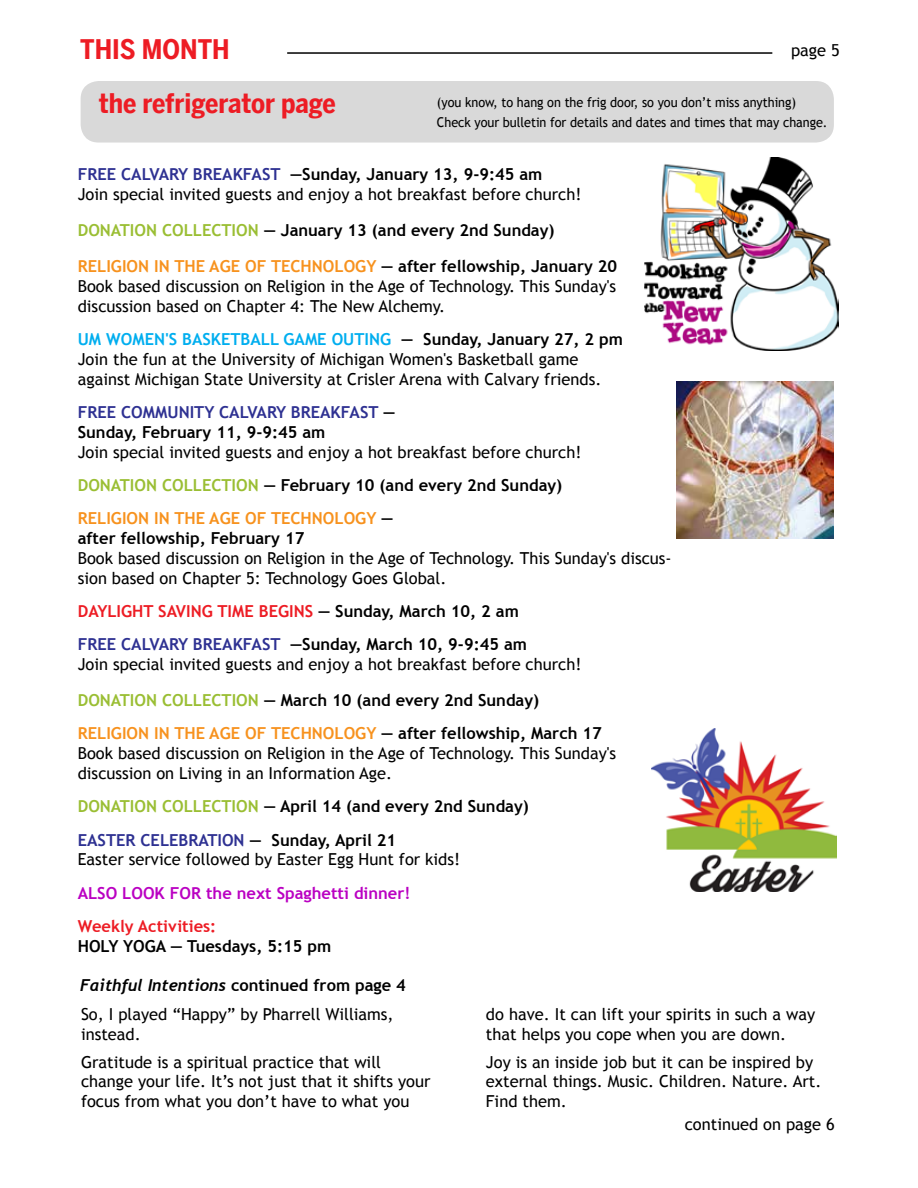
<style>
.page{position:relative;width:918px;height:1188px;background:#fff}
.page>*{position:absolute;margin:0;border:0;box-sizing:border-box;transform-origin:0 0}
.t1{font:700 27px "Benton Sans Cond";color:#ed1c24}
.t2{font:16.5px/19.8px "Trebuchet MS";color:#000}
.t3{font:700 16.5px/33.3px "Trebuchet MS";color:#000}
.t4{font:700 16.5px/19.8px "Trebuchet MS";color:#2e3192}
.t5{font:italic 700 16.5px "Trebuchet";color:#000}
.t6{font:700 16.5px "Trebuchet MS";color:#ba00c2}
.t7{font:700 16.5px "Trebuchet MS";color:#ed1c24}
.t8{font:13.5px/19.8px "Trebuchet MS";letter-spacing:-.005em;color:#000;scale:.94 1}
.s1{font-weight:700;color:#2e3192}
.s2{font-weight:700}
.s3{color:#9abe33}
.s4{color:#f7921e}
.s5{font-weight:700;color:#00aeef}
.s6{color:#000}
.s7{font-weight:700;color:#9abe33}
.s8{font-weight:700;color:#f7921e}
.s9{color:#ed1c24}
.s10{color:#2e3192}
.s11{font-family:"Trebuchet MS";font-style:normal}
</style>
<div class="page">
<hr style="left:287px;top:52px;width:485px;height:2px;background:#000">
<div style="left:81px;top:81px;width:753px;height:62px;background:#d9d9d9;border-radius:18px"></div>
<img style="left:652px;top:728px;width:185px;height:164px">
<img style="left:644px;top:158px;width:195px;height:192px">
<img style="left:677px;top:381px;width:157px;height:158px">
<h1 class="t1" style="left:80px;top:33px;width:151px">THIS MONTH</h1>
<p class="t2" style="left:791px;top:40px;width:50px">page 5</p>
<p class="t8" style="left:437px;top:92px;width:417px">(you know, to hang on the frig door, so you don’t miss anything)<br>Check your bulletin for details and dates and times that may change.</p>
<h1 class="t1" style="left:99px;top:87px;width:239px">the refrigerator page</h1>
<p class="t2" style="left:78px;top:165px;width:505px"><span class="s1">FREE CALVARY BREAKFAST</span> <span class="s2">—Sunday, January 13, 9-9:45 am<br></span>Join special invited guests and enjoy a hot breakfast before church!</p>
<p class="t3" style="left:78px;top:212px;width:541px;line-height:36px"><span class="s3">DONATION COLLECTION</span> — January 13 (and every 2nd Sunday)<br><span class="s4">RELIGION IN THE AGE OF TECHNOLOGY</span> — after fellowship, January 20</p>
<p class="t2" style="left:78px;top:277px;width:540px">Book based discussion on Religion in the Age of Technology. This Sunday's discussion based on Chapter 4: The New Alchemy.</p>
<p class="t2" style="left:78px;top:330px;width:547px"><span class="s5">UM WOMEN'S BASKETBALL GAME OUTING</span> <span class="s2">— Sunday, January 27, 2 pm<br></span>Join the fun at the University of Michigan Women's Basketball game against Michigan State University at Crisler Arena with Calvary friends.</p>
<p class="t4" style="left:78px;top:402px;width:319px">FREE COMMUNITY CALVARY BREAKFAST <span class="s6">—<br>Sunday, February 11, 9-9:45 am</span></p>
<p class="t2" style="left:78px;top:435px;width:505px;line-height:33.3px">Join special invited guests and enjoy a hot breakfast before church!<br><span class="s7">DONATION COLLECTION</span> <span class="s2">— February 10 (and every 2nd Sunday)<br></span><span class="s8">RELIGION IN THE AGE OF TECHNOLOGY</span> <span class="s2">—</span></p>
<p class="t3" style="left:78px;top:522px;width:228px">after fellowship, February 17</p>
<p class="t2" style="left:78px;top:548px;width:595px">Book based discussion on Religion in the Age of Technology. This Sunday's discus&shy;sion based on Chapter 5: Technology Goes Global.</p>
<p class="t3" style="left:78px;top:594px;width:451px"><span class="s9">DAYLIGHT SAVING TIME BEGINS</span> — Sunday, March 10, 2 am<br><span class="s10">FREE CALVARY BREAKFAST</span> —Sunday, March 10, 9-9:45 am</p>
<p class="t2" style="left:78px;top:646px;width:505px;line-height:36px">Join special invited guests and enjoy a hot breakfast before church!<br><span class="s7">DONATION COLLECTION</span> <span class="s2">— March 10 (and every 2nd Sunday)</span></p>
<p class="t2" style="left:78px;top:724px;width:540px"><span class="s8">RELIGION IN THE AGE OF TECHNOLOGY</span> <span class="s2">— after fellowship, March 17<br></span>Book based discussion on Religion in the Age of Technology. This Sunday's discussion on Living in an Information Age.</p>
<p class="t3" style="left:78px;top:790px;width:453px"><span class="s3">DONATION COLLECTION</span> — April 14 (and every 2nd Sunday)<br><span class="s10">EASTER CELEBRATION</span> — Sunday, April 21</p>
<p class="t2" style="left:78px;top:850px;width:384px">Easter service followed by Easter Egg Hunt for kids!</p>
<p class="t6" style="left:78px;top:882px;width:334px">ALSO LOOK FOR the next Spaghetti dinner!</p>
<p class="t7" style="left:78px;top:916px;width:140px">Weekly Activities:</p>
<p class="t3" style="left:78px;top:929px;width:255px">HOLY YOGA — Tuesdays, 5:15 pm</p>
<p class="t5" style="left:80px;top:975px;width:327px">Faithful Intentions <span class="s11">continued from page 4</span></p>
<p class="t2" style="left:81px;top:1005px;width:314px">So, I played “Happy” by Pharrell Williams, instead.</p>
<p class="t2" style="left:81px;top:1052px;width:351px">Gratitude is a spiritual practice that will change your life. It’s not just that it shifts your focus from what you don’t have to what you</p>
<p class="t2" style="left:486px;top:1005px;width:331px">do have. It can lift your spirits in such a way that helps you cope when you are down.</p>
<p class="t2" style="left:486px;top:1052px;width:337px">Joy is an inside job but it can be inspired by external things. Music. Children. Nature. Art.<br>Find them.</p>
<p class="t2" style="left:685px;top:1114px;width:152px">continued on page 6</p>
</div>
